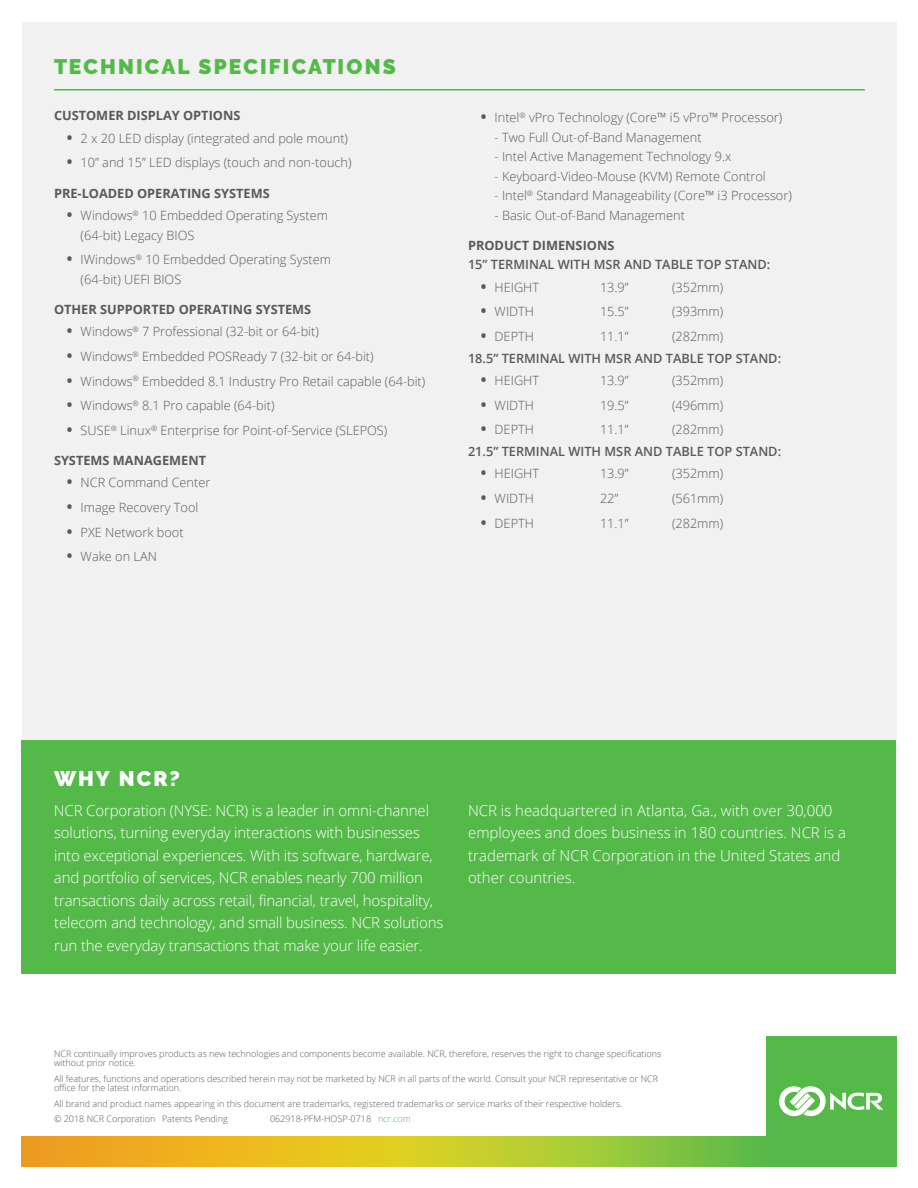
<style>
.page{position:relative;width:918px;height:1188px;background:#fff}
.page>*{position:absolute;margin:0;border:0;box-sizing:border-box;transform-origin:0 0}
.t1{font:900 21px "Raleway";letter-spacing:.1em;color:#54b948}
.t2{font:900 21px "Raleway";letter-spacing:.1em;color:#fff}
.t3{font:300 15px/22.5px "Open Sans";letter-spacing:-.01em;color:#fff}
.t4{font:300 12.75px/19.5px "Open Sans";color:#58595b}
.t5{font:700 12.75px "Open Sans";color:#58595b}
.t6{font:600 12.75px "Open Sans";color:#58595b}
.t7{font:300 9px/9px "Open Sans";color:#58595b}
.s1{font-weight:700;font-size:15px}
.s2{color:#54b948}
</style>
<div class="page">
<div style="left:22px;top:22px;width:874px;height:855px;background:#f1f1f2"></div>
<div style="left:766px;top:1036px;width:130px;height:130px;background:#54b948"></div>
<svg style="left:779px;top:1086px;width:104px;height:30px"></svg>
<svg style="left:22px;top:1136px;width:744px;height:30px;background:#c6be2a"></svg>
<div style="left:22px;top:740px;width:874px;height:234px;background:#54b948"></div>
<hr style="left:54px;top:89px;width:811px;height:2px;background:#54b948">
<h1 class="t1" style="left:54px;top:54px;width:343px">TECHNICAL SPECIFICATIONS</h1>
<p class="t5" style="left:54px;top:107px;width:188px">CUSTOMER DISPLAY OPTIONS</p>
<p class="t4" style="left:67px;top:128px;width:283px"><span class="s1">•</span> 2 x 20 LED display (integrated and pole mount)</p>
<p class="t4" style="left:67px;top:153px;width:286px"><span class="s1">•</span> 10” and 15” LED displays (touch and non-touch)</p>
<p class="t5" style="left:54px;top:184px;width:217px">PRE-LOADED OPERATING SYSTEMS</p>
<p class="t4" style="left:81px;top:205px;width:249px;text-indent:-14px"><span class="s1">•</span> Windows<sup>®</sup> 10 Embedded Operating System (64-bit) Legacy BIOS</p>
<p class="t4" style="left:81px;top:249px;width:252px;text-indent:-14px"><span class="s1">•</span> IWindows<sup>®</sup> 10 Embedded Operating System (64-bit) UEFI BIOS</p>
<p class="t5" style="left:54px;top:300px;width:259px">OTHER SUPPORTED OPERATING SYSTEMS</p>
<p class="t4" style="left:67px;top:322px;width:254px"><span class="s1">•</span> Windows<sup>®</sup> 7 Professional (32-bit or 64-bit)</p>
<p class="t4" style="left:67px;top:346px;width:308px"><span class="s1">•</span> Windows<sup>®</sup> Embedded POSReady 7 (32-bit or 64-bit)</p>
<p class="t4" style="left:67px;top:371px;width:360px"><span class="s1">•</span> Windows<sup>®</sup> Embedded 8.1 Industry Pro Retail capable (64-bit)</p>
<p class="t4" style="left:67px;top:395px;width:209px"><span class="s1">•</span> Windows<sup>®</sup> 8.1 Pro capable (64-bit)</p>
<p class="t4" style="left:67px;top:420px;width:322px"><span class="s1">•</span> SUSE<sup>®</sup> Linux<sup>®</sup> Enterprise for Point-of-Service (SLEPOS)</p>
<p class="t5" style="left:54px;top:451px;width:154px">SYSTEMS MANAGEMENT</p>
<p class="t4" style="left:67px;top:473px;width:145px"><span class="s1">•</span> NCR Command Center</p>
<p class="t4" style="left:67px;top:497px;width:133px"><span class="s1">•</span> Image Recovery Tool</p>
<p class="t4" style="left:67px;top:522px;width:118px"><span class="s1">•</span> PXE Network boot</p>
<p class="t4" style="left:67px;top:547px;width:92px"><span class="s1">•</span> Wake on LAN</p>
<p class="t4" style="left:481px;top:107px;width:303px"><span class="s1">•</span> Intel<sup>®</sup> vPro Technology (Core™ i5 vPro™ Processor)</p>
<p class="t4" style="left:495px;top:127px;width:209px">- Two Full Out-of-Band Management</p>
<p class="t4" style="left:495px;top:146px;width:238px">- Intel Active Management Technology 9.x</p>
<p class="t4" style="left:495px;top:166px;width:273px">- Keyboard-Video-Mouse (KVM) Remote Control</p>
<p class="t4" style="left:495px;top:185px;width:299px">- Intel<sup>®</sup> Standard Manageability (Core™ i3 Processor)</p>
<p class="t4" style="left:495px;top:205px;width:192px">- Basic Out-of-Band Management</p>
<p class="t5" style="left:468px;top:236px;width:148px">PRODUCT DIMENSIONS</p>
<p class="t6" style="left:468px;top:256px;width:304px">15” TERMINAL WITH MSR AND TABLE TOP STAND:</p>
<p class="t4" style="left:481px;top:277px;width:60px"><span class="s1">•</span> HEIGHT</p>
<p class="t4" style="left:600px;top:277px;width:30px">13.9”</p>
<p class="t4" style="left:672px;top:277px;width:53px">(352mm)</p>
<p class="t4" style="left:481px;top:302px;width:55px"><span class="s1">•</span> WIDTH</p>
<p class="t4" style="left:600px;top:302px;width:30px">15.5”</p>
<p class="t4" style="left:672px;top:302px;width:53px">(393mm)</p>
<p class="t4" style="left:481px;top:326px;width:55px"><span class="s1">•</span> DEPTH</p>
<p class="t4" style="left:600px;top:326px;width:30px">11.1”</p>
<p class="t4" style="left:672px;top:326px;width:53px">(282mm)</p>
<p class="t6" style="left:468px;top:349px;width:315px">18.5” TERMINAL WITH MSR AND TABLE TOP STAND:</p>
<p class="t4" style="left:481px;top:370px;width:60px"><span class="s1">•</span> HEIGHT</p>
<p class="t4" style="left:600px;top:370px;width:30px">13.9”</p>
<p class="t4" style="left:672px;top:370px;width:53px">(352mm)</p>
<p class="t4" style="left:481px;top:395px;width:55px"><span class="s1">•</span> WIDTH</p>
<p class="t4" style="left:600px;top:395px;width:30px">19.5”</p>
<p class="t4" style="left:672px;top:395px;width:53px">(496mm)</p>
<p class="t4" style="left:481px;top:420px;width:55px"><span class="s1">•</span> DEPTH</p>
<p class="t4" style="left:600px;top:420px;width:30px">11.1”</p>
<p class="t4" style="left:672px;top:420px;width:53px">(282mm)</p>
<p class="t6" style="left:468px;top:443px;width:315px">21.5” TERMINAL WITH MSR AND TABLE TOP STAND:</p>
<p class="t4" style="left:481px;top:464px;width:60px"><span class="s1">•</span> HEIGHT</p>
<p class="t4" style="left:600px;top:464px;width:30px">13.9”</p>
<p class="t4" style="left:672px;top:464px;width:53px">(352mm)</p>
<p class="t4" style="left:481px;top:488px;width:55px"><span class="s1">•</span> WIDTH</p>
<p class="t4" style="left:600px;top:488px;width:20px">22”</p>
<p class="t4" style="left:672px;top:488px;width:53px">(561mm)</p>
<p class="t4" style="left:481px;top:513px;width:55px"><span class="s1">•</span> DEPTH</p>
<p class="t4" style="left:600px;top:513px;width:30px">11.1”</p>
<p class="t4" style="left:672px;top:513px;width:53px">(282mm)</p>
<h1 class="t2" style="left:54px;top:766px;width:127px">WHY NCR?</h1>
<p class="t3" style="left:54px;top:799px;width:391px">NCR Corporation (NYSE: NCR) is a leader in omni-channel solutions, turning everyday interactions with businesses into exceptional experiences. With its software, hardware, and portfolio of services, NCR enables nearly 700 million transactions daily across retail, financial, travel, hospitality, telecom and technology, and small business. NCR solutions run the everyday transactions that make your life easier.</p>
<p class="t3" style="left:468px;top:799px;width:380px">NCR is headquartered in Atlanta, Ga., with over 30,000 employees and does business in 180 countries. NCR is a trademark of NCR Corporation in the United States and other countries.</p>
<p class="t7" style="left:54px;top:1049px;width:609px">NCR continually improves products as new technologies and components become available. NCR, therefore, reserves the right to change specifications without prior notice.</p>
<p class="t7" style="left:54px;top:1074px;width:606px">All features, functions and operations described herein may not be marketed by NCR in all parts of the world. Consult your NCR representative or NCR office for the latest information.</p>
<p class="t7" style="left:54px;top:1095px;width:570px;line-height:15.8px">All brand and product names appearing in this document are trademarks, registered trademarks or service marks of their respective holders. © 2018 NCR Corporation Patents Pending</p>
<p class="t7" style="left:270px;top:1114px;width:142px">062918-PFM-HOSP-0718 <span class="s2">ncr.com</span></p>
</div>
